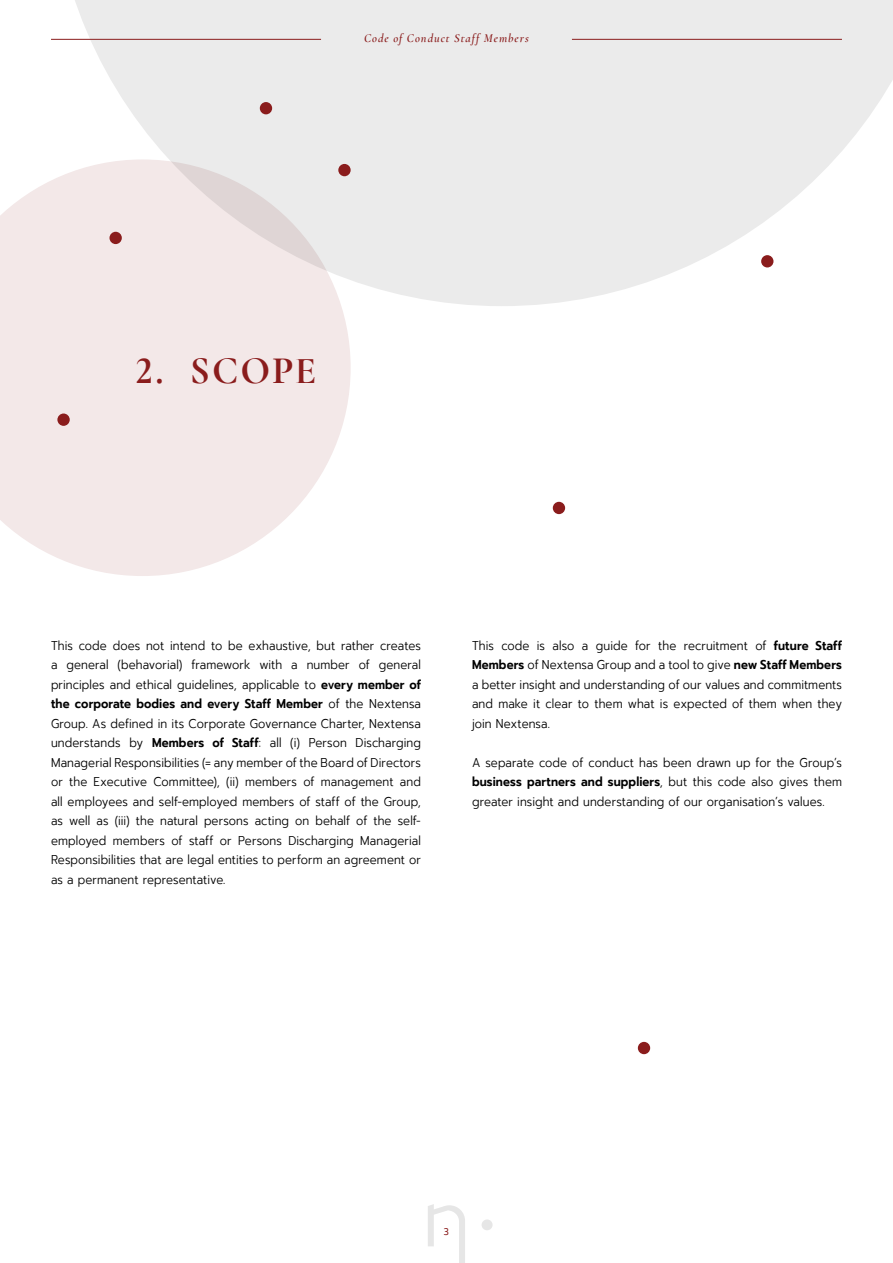
<style>
.page{position:relative;width:893px;height:1263px;background:#fff}
.page>*{position:absolute;margin:0;border:0;box-sizing:border-box;transform-origin:0 0}
.t1{font:700 39px "Cormorant";letter-spacing:.05em;color:#8a1c1c}
.t2{font:300 12.75px/19.5px "Prompt";letter-spacing:.005em;color:#000;text-align:justify;scale:.9 1}
.t3{font:italic 600 12px "Cormorant";letter-spacing:.085em;color:#8a1c1c}
.t4{font:9.75px "Prompt";color:#8a1c1c;scale:.9 1}
.s1{font-weight:600}
</style>
<div class="page">
<div style="left:482px;top:1219px;width:11px;height:11px;background:#e6e6e6;border-radius:50%"></div>
<svg style="left:428px;top:1204px;width:37px;height:59px"></svg>
<svg style="left:51px;top:0;width:842px;height:306px;fill:#ebebeb"></svg>
<svg style="left:0;top:159px;width:351px;height:417px;fill:#f3e8e8"></svg>
<div style="left:553px;top:502px;width:12px;height:12px;background:#8a1c1c;border-radius:50%"></div>
<div style="left:638px;top:1042px;width:12px;height:12px;background:#8a1c1c;border-radius:50%"></div>
<div style="left:57px;top:413px;width:13px;height:13px;background:#8a1c1c;border-radius:50%"></div>
<div style="left:260px;top:102px;width:12px;height:12px;background:#8a1c1c;border-radius:50%"></div>
<div style="left:109px;top:232px;width:13px;height:12px;background:#8a1c1c;border-radius:50%"></div>
<div style="left:761px;top:255px;width:12px;height:12px;background:#8a1c1c;border-radius:50%"></div>
<div style="left:338px;top:164px;width:13px;height:12px;background:#8a1c1c;border-radius:50%"></div>
<hr style="left:572px;top:39px;width:270px;height:1px;background:#8a1c1c">
<hr style="left:51px;top:39px;width:270px;height:1px;background:#8a1c1c">
<p class="t3" style="left:364px;top:31px;width:166px">Code of Conduct Staff Members</p>
<h1 class="t1" style="left:136px;top:346px;width:182px">2. SCOPE</h1>
<p class="t2" style="left:51px;top:636px;width:413px">This code does not intend to be exhaustive, but rather creates a general (behavorial) framework with a number of general principles and ethical guidelines, applicable to <span class="s1">every member of the corporate bodies and every Staff Member</span> of the Nextensa Group. As defined in its Corporate Governance Charter, Nextensa understands by <span class="s1">Members of Staff</span>: all (i) Person Discharging Managerial Responsibilities (= any member of the Board of Directors or the Executive Committee), (ii) members of management and all employees and self-employed members of staff of the Group, as well as (iii) the natural persons acting on behalf of the self&shy;employed members of staff or Persons Discharging Managerial Responsibilities that are legal entities to perform an agreement or as a permanent representative.</p>
<p class="t2" style="left:472px;top:636px;width:413px">This code is also a guide for the recruitment of <span class="s1">future Staff Members</span> of Nextensa Group and a tool to give <span class="s1">new Staff Members </span>a better insight and understanding of our values and commitments and make it clear to them what is expected of them when they join Nextensa.</p>
<p class="t2" style="left:472px;top:753px;width:413px">A separate code of conduct has been drawn up for the Group’s <span class="s1">business partners and suppliers</span>, but this code also gives them greater insight and understanding of our organisation’s values.</p>
<p class="t4" style="left:444px;top:1224px;width:7px">3</p>
</div>
